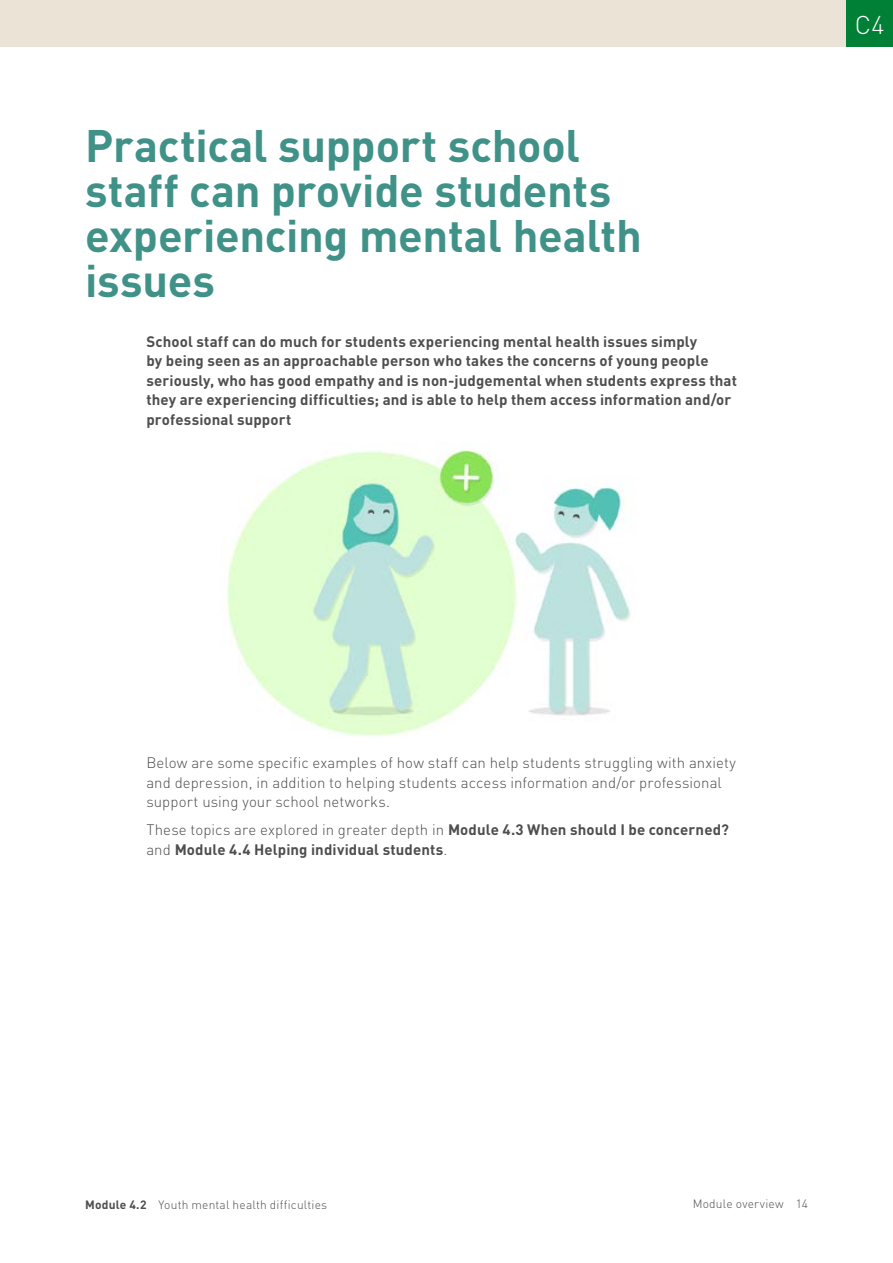
<style>
.page{position:relative;width:893px;height:1263px;background:#fff}
.page>*{position:absolute;margin:0;border:0;box-sizing:border-box;transform-origin:0 0}
.t1{font:700 45px/45px "DIN Pro";letter-spacing:-.005em;color:#409289}
.t2{font:300 25.5px "DIN Pro";color:#fff}
.body_bold{font:700 15px/19.5px "DIN Pro";letter-spacing:.01em;color:#4f4e4f}
.body_1{font:300 15px/19.5px "DIN Pro";letter-spacing:.005em;color:#4f4e4f}
.body_1-2{font:700 15px/19.5px "DIN Pro";letter-spacing:.01em;color:#4f4e4f}
.t3{font:300 12px "DIN Pro";letter-spacing:.015em;color:#4f4e4f}
.s1{font-weight:300}
.s2{font-weight:700}
</style>
<div class="page">
<div style="left:0;top:0;width:893px;height:47px;background:#ebe3d6"></div>
<div style="left:846px;top:0;width:47px;height:47px;background:#008036"></div>
<img style="left:227px;top:450px;width:403px;height:287px">
<h1 class="t1" style="left:85px;top:118px;width:558px">Practical support school staff can provide students experiencing mental health issues</h1>
<p class="body_bold" style="left:146px;top:330px;width:592px">School staff can do much for students experiencing mental health issues simply<br>by being seen as an approachable person who takes the concerns of young people seriously, who has good empathy and is non-judgemental when students express that they are experiencing difficulties; and is able to help them access information and/or professional support</p>
<h2 class="t2" style="left:855px;top:5px;width:31px">C4</h2>
<p class="body_1" style="left:146px;top:752px;width:591px">Below are some specific examples of how staff can help students struggling with anxiety and depression, in addition to helping students access information and/or professional support using your school networks.</p>
<p class="body_1-2" style="left:146px;top:818px;width:584px"><span class="s1">These topics are explored in greater depth in</span> Module 4.3 When should I be concerned? <span class="s1">and</span> Module 4.4 Helping individual students<span class="s1">.</span></p>
<p class="t3" style="left:85px;top:1195px;width:244px"><span class="s2">Module 4.2</span> Youth mental health difficulties</p>
<p class="t3" style="left:693px;top:1194px;width:117px">Module overview 14</p>
</div>
